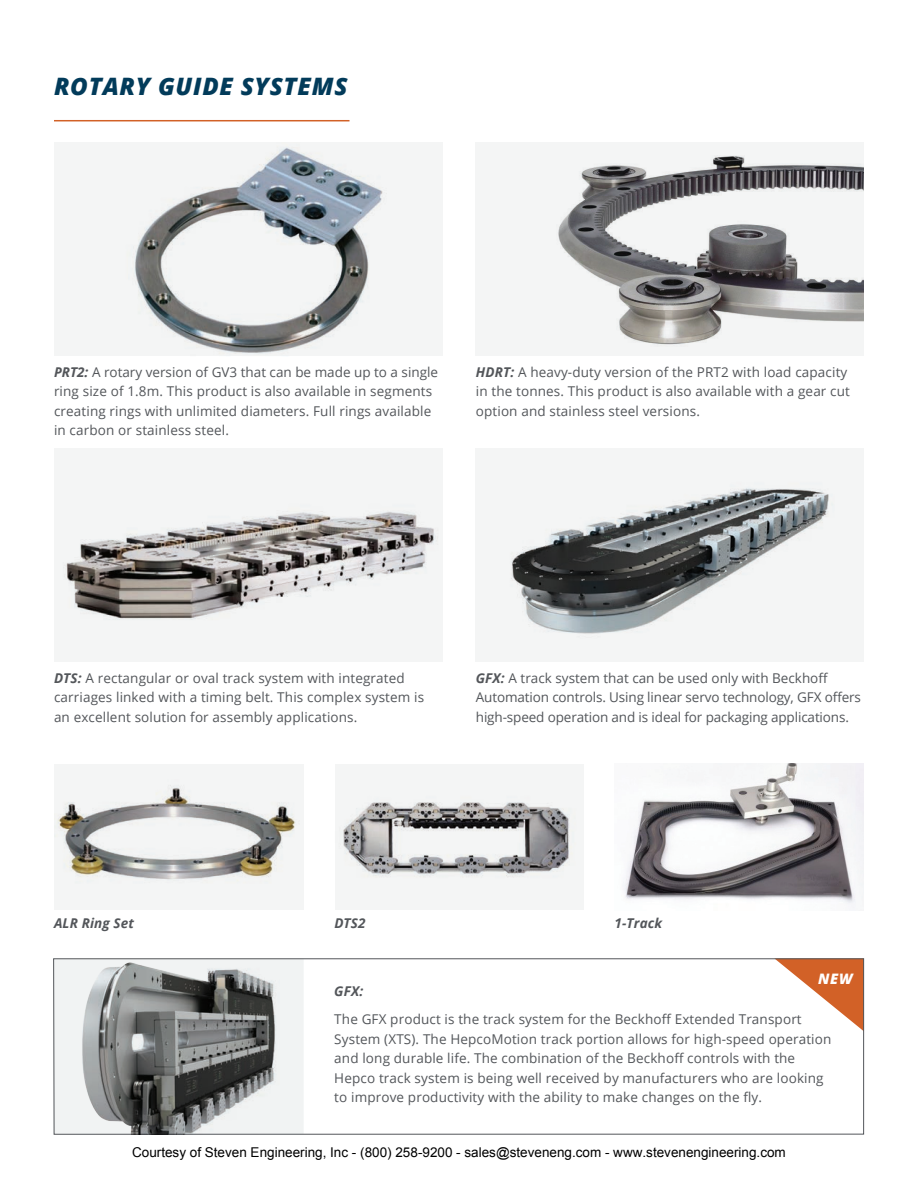
<style>
.page{position:relative;width:918px;height:1188px;background:#fff}
.page>*{position:absolute;margin:0;border:0;box-sizing:border-box;transform-origin:0 0}
.t1{font:italic 800 24px "Open Sans";letter-spacing:.03em;color:#023b5a}
.t2{font:italic 800 14.4px "Open Sans";color:#fff}
.t3{font:13.5px/19.5px "Open Sans";letter-spacing:.01em;color:#53565a}
.t4{font:13.5px/19.5px "Open Sans";letter-spacing:-.01em;color:#53565a}
.t5{font:13.5px "Arial";color:#000}
.t6{font:italic 700 13.5px "Open Sans";letter-spacing:.01em;color:#53565a}
.s1{font-weight:700;font-style:italic}
</style>
<div class="page">
<hr style="left:54px;top:120px;width:296px;height:1px;background:#d26127">
<div style="left:54px;top:143px;width:388px;height:213px;background:#f4f5f5"></div>
<img style="left:135px;top:147px;width:248px;height:207px">
<div style="left:476px;top:143px;width:388px;height:213px;background:#f4f5f5"></div>
<img style="left:558px;top:156px;width:306px;height:189px">
<img style="left:58px;top:449px;width:384px;height:213px">
<div style="left:476px;top:449px;width:388px;height:213px;background:#f4f5f5"></div>
<img style="left:511px;top:488px;width:318px;height:146px">
<div style="left:54px;top:764px;width:249px;height:145px;background:#f4f5f5"></div>
<img style="left:57px;top:785px;width:238px;height:95px">
<img style="left:335px;top:764px;width:247px;height:145px">
<img style="left:623px;top:764px;width:241px;height:144px">
<svg style="left:53px;top:958px;width:811px;height:177px"></svg>
<img style="left:75px;top:958px;width:205px;height:177px">
<h1 class="t1" style="left:54px;top:68px;width:295px">ROTARY GUIDE SYSTEMS</h1>
<p class="t3" style="left:54px;top:362px;width:386px"><span class="s1">PRT2:</span> A rotary version of GV3 that can be made up to a single ring size of 1.8m. This product is also available in segments creating rings with unlimited diameters. Full rings available in carbon or stainless steel.</p>
<p class="t3" style="left:476px;top:362px;width:376px"><span class="s1">HDRT:</span> A heavy-duty version of the PRT2 with load capacity in the tonnes. This product is also available with a gear cut option and stainless steel versions.</p>
<p class="t3" style="left:54px;top:668px;width:372px"><span class="s1">DTS:</span> A rectangular or oval track system with integrated carriages linked with a timing belt. This complex system is an excellent solution for assembly applications.</p>
<p class="t4" style="left:476px;top:668px;width:387px"><span class="s1">GFX:</span> A track system that can be used only with Beckhoff<br>Automation controls. Using linear servo technology, GFX offers high-speed operation and is ideal for packaging applications.</p>
<p class="t6" style="left:54px;top:914px;width:82px">ALR Ring Set</p>
<p class="t6" style="left:334px;top:914px;width:33px">DTS2</p>
<p class="t6" style="left:615px;top:914px;width:49px">1-Track</p>
<p class="t2" style="left:818px;top:968px;width:36px">NEW</p>
<p class="t6" style="left:334px;top:981px;width:30px">GFX:</p>
<p class="t3" style="left:334px;top:1009px;width:499px">The GFX product is the track system for the Beckhoff Extended Transport System (XTS). The HepcoMotion track portion allows for high-speed operation and long durable life. The combination of the Beckhoff controls with the Hepco track system is being well received by manufacturers who are looking to improve productivity with the ability to make changes on the fly.</p>
<p class="t5" style="left:132px;top:1143px;width:655px">Courtesy of Steven Engineering, Inc - (800) 258-9200 - sales@steveneng.com - www.stevenengineering.com</p>
</div>
